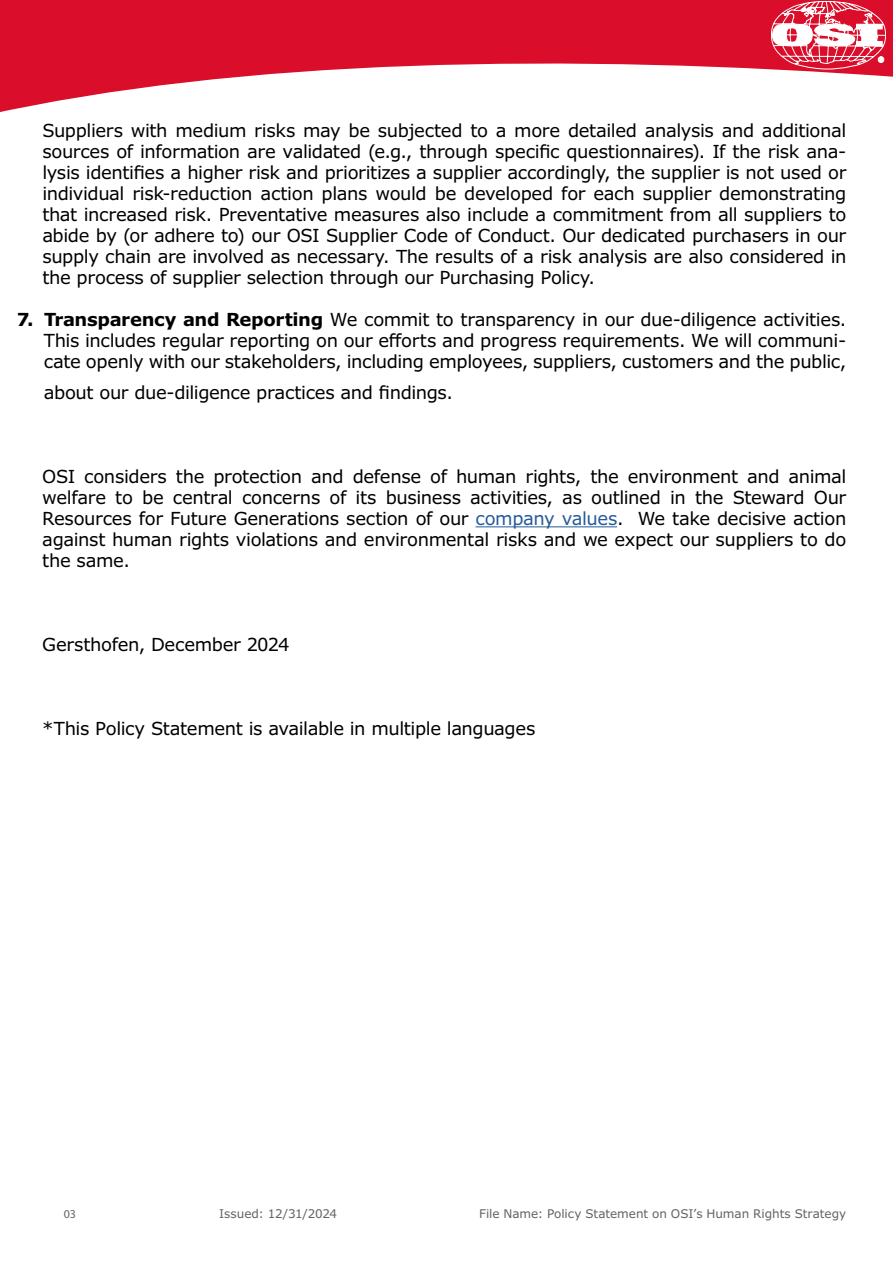
<style>
.page{position:relative;width:893px;height:1263px;background:#fff}
.page>*{position:absolute;margin:0;border:0;box-sizing:border-box;transform-origin:0 0}
.t1{font:18px/21px "Verdana Pro";letter-spacing:-.02em;color:#000;text-align:justify}
.t2{font:12px "Verdana Pro";letter-spacing:-.005em;color:#636365}
.t3{font:12px "Myriad Pro";color:#636365}
.s1{font-weight:700}
.s2{color:#275b9b}
</style>
<div class="page">
<svg style="left:0;top:0;width:893px;height:112px;fill:#da0e2b"></svg>
<hr style="left:475px;top:526px;width:142px;height:1px;background:#275b9b">
<svg style="left:771px;top:1px;width:115px;height:68px"></svg>
<p class="t1" style="left:42px;top:120px;width:806px">Suppliers with medium risks may be subjected to a more detailed analysis and additional sources of information are validated (e.g., through specific questionnaires). If the risk ana&shy;lysis identifies a higher risk and prioritizes a supplier accordingly, the supplier is not used or individual risk-reduction action plans would be developed for each supplier demonstrating that increased risk. Preventative measures also include a commitment from all suppliers to abide by (or adhere to) our OSI Supplier Code of Conduct. Our dedicated purchasers in our supply chain are involved as necessary. The results of a risk analysis are also considered in the process of supplier selection through our Purchasing Policy.</p>
<p class="t1" style="left:44px;top:309px;width:804px;text-indent:-27px"><span class="s1">7. Transparency and Reporting</span> We commit to transparency in our due-diligence activities.<br>This includes regular reporting on our efforts and progress requirements. We will communi&shy;cate openly with our stakeholders, including employees, suppliers, customers and the public,</p>
<p class="t1" style="left:44px;top:382px;width:411px">about our due-diligence practices and findings.</p>
<p class="t1" style="left:42px;top:466px;width:806px">OSI considers the protection and defense of human rights, the environment and animal welfare to be central concerns of its business activities, as outlined in the Steward Our Resources for Future Generations section of our <span class="s2">company values</span>. We take decisive action against human rights violations and environmental risks and we expect our suppliers to do the same.</p>
<p class="t1" style="left:42px;top:634px;width:249px">Gersthofen, December 2024</p>
<p class="t1" style="left:42px;top:718px;width:495px">*This Policy Statement is available in multiple languages</p>
<p class="t3" style="left:64px;top:1207px;width:14px">03</p>
<p class="t2" style="left:219px;top:1206px;width:120px">Issued: 12/31/2024</p>
<p class="t2" style="left:479px;top:1206px;width:369px">File Name: Policy Statement on OSI’s Human Rights Strategy</p>
</div>
